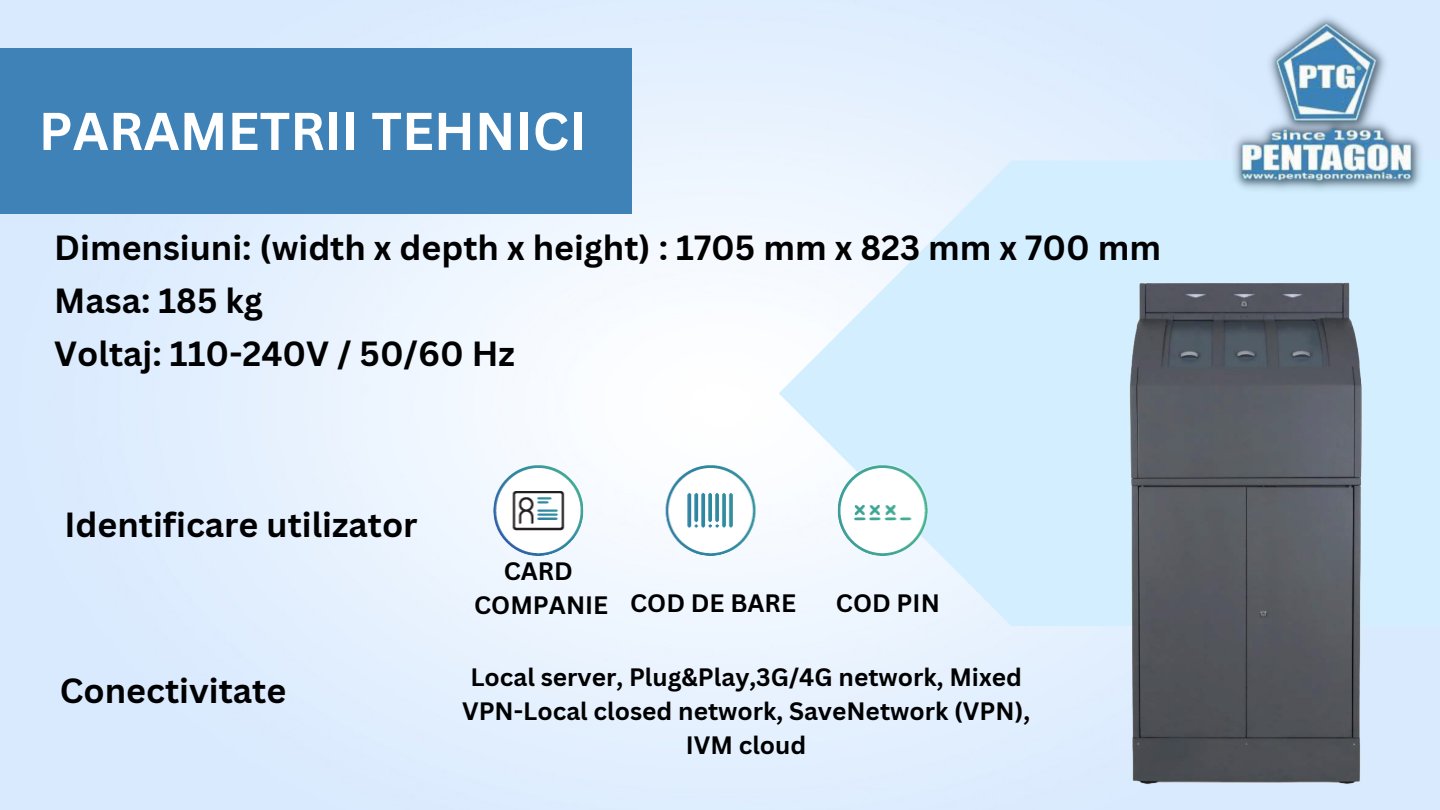
<style>
.page{position:relative;width:1440px;height:810px;background:#fff}
.page>*{position:absolute;margin:0;border:0;box-sizing:border-box;transform-origin:0 0}
.t1{font:700 52px "Canva Sans";color:#fff}
.t2{font:700 34px/53.2px "Canva Sans";color:#000}
.t3{font:700 24.5px/33.8px "Canva Sans";color:#000}
</style>
<div class="page">
<svg style="left:779px;top:161px;width:661px;height:465px;fill:#d3eeff"></svg>
<img style="left:1214px;top:0;width:225px;height:224px">
<div style="left:0;top:48px;width:632px;height:166px;background:#3f82b8"></div>
<img style="left:466px;top:446px;width:497px;height:117px">
<img style="left:1038px;top:278px;width:402px;height:510px">
<h1 class="t1" style="left:39px;top:94px;width:549px">PARAMETRII TEHNICI</h1>
<p class="t2" style="left:54px;top:220px;width:1109px">Dimensiuni: (width x depth x height) : 1705 mm x 823 mm x 700 mm<br>Masa: 185 kg<br>Voltaj: 110-240V / 50/60 Hz</p>
<p class="t2" style="left:64px;top:498px;width:355px">Identificare utilizator</p>
<p class="t3" style="left:474px;top:555px;width:323px;line-height:31.6px;text-indent:30px">CARD<br>COMPANIE COD DE BARE</p>
<p class="t3" style="left:836px;top:585px;width:105px">COD PIN</p>
<p class="t2" style="left:60px;top:663px;width:228px">Conectivitate</p>
<p class="t3" style="left:462px;top:660px;width:570px;text-align:center">Local server, Plug&amp;Play,3G/4G network, Mixed<br>VPN-Local closed network, SaveNetwork (VPN),<br>IVM cloud</p>
</div>
